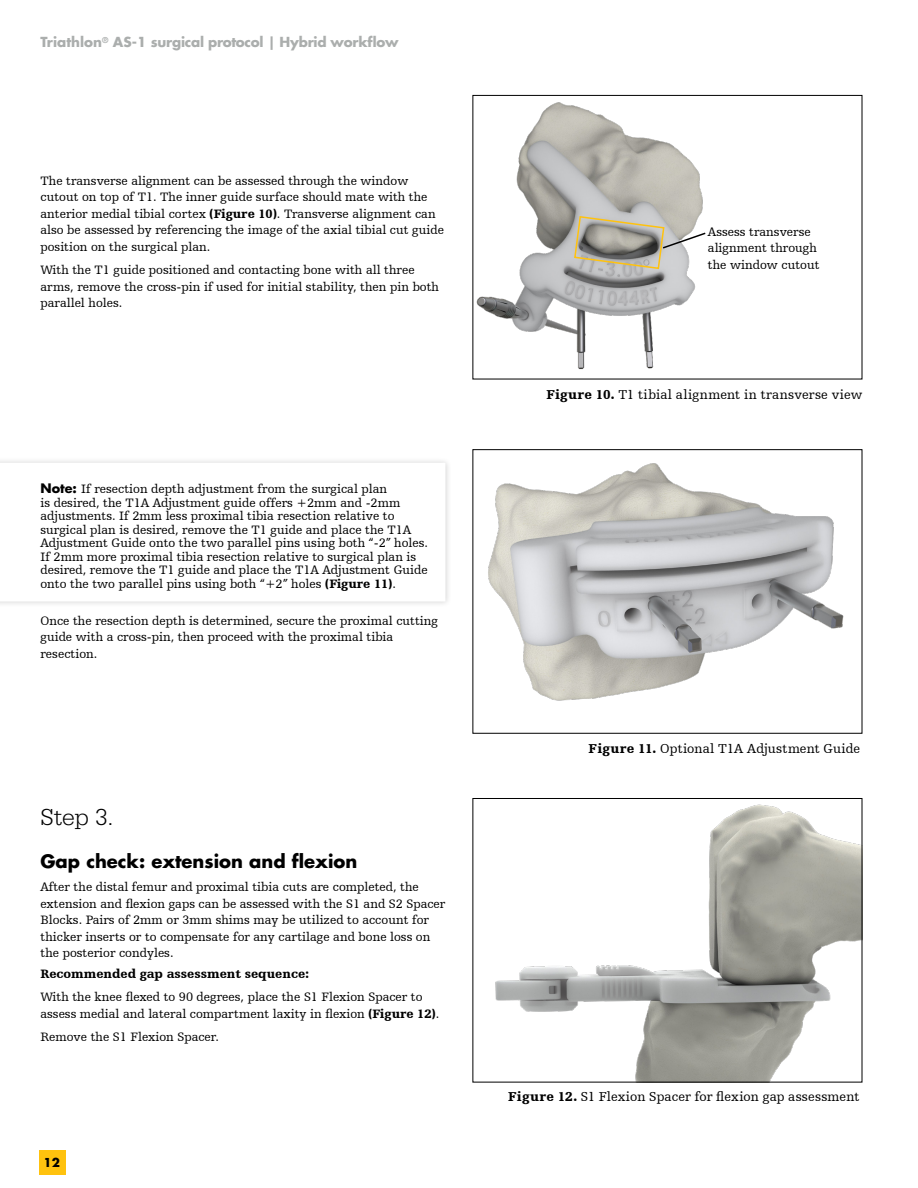
<style>
.page{position:relative;width:918px;height:1188px;background:#fff}
.page>*{position:absolute;margin:0;border:0;box-sizing:border-box;transform-origin:0 0}
.t1{font:300 24px "URW Egyptienne TOT";color:#000}
.t2{font:700 18px "Futura For Stryker";color:#000}
.t3{font:13.5px "Humanist Slabserif 712 BT";letter-spacing:.01em;color:#000}
.t4{font:700 13.5px "Futura For Stryker";letter-spacing:-.02em;color:#abaead}
.t5{font:12.75px/16.5px "Humanist Slabserif 712 BT";color:#000}
.t6{font:900 12.75px "Humanist Slabserif 712 BT";color:#000}
.t7{font:700 12px "Futura For Stryker";color:#000}
.s1{font-weight:900}
.s2{font-family:"Futura For Stryker";font-weight:700}
</style>
<div class="page">
<div style="left:40px;top:1151px;width:26px;height:24px;background:#ffc20e"></div>
<img style="left:476px;top:102px;width:227px;height:268px">
<img style="left:488px;top:463px;width:356px;height:238px">
<div style="left:472px;top:449px;width:390px;height:285px;border:1px solid #000"></div>
<img style="left:495px;top:804px;width:365px;height:276px">
<svg style="left:573px;top:215px;width:133px;height:55px;background:#b6b2a8"></svg>
<p class="t4" style="left:40px;top:33px;width:360px">Triathlon<sup>®</sup> AS-1 surgical protocol | Hybrid workflow</p>
<p class="t5" style="left:40px;top:172px;width:405px">The transverse alignment can be assessed through the window cutout on top of T1. The inner guide surface should mate with the anterior medial tibial cortex <span class="s1">(Figure 10)</span>. Transverse alignment can also be assessed by referencing the image of the axial tibial cut guide position on the surgical plan.</p>
<p class="t5" style="left:40px;top:261px;width:400px">With the T1 guide positioned and contacting bone with all three arms, remove the cross-pin if used for initial stability, then pin both parallel holes.</p>
<p class="t5" style="left:40px;top:482px;width:389px;line-height:13.5px"><span class="s2">Note:</span> If resection depth adjustment from the surgical plan<br>is desired, the T1A Adjustment guide offers +2mm and -2mm adjustments. If 2mm less proximal tibia resection relative to surgical plan is desired, remove the T1 guide and place the T1A Adjustment Guide onto the two parallel pins using both “-2” holes.<br>If 2mm more proximal tibia resection relative to surgical plan is desired, remove the T1 guide and place the T1A Adjustment Guide onto the two parallel pins using both “+2” holes <span class="s1">(Figure 11)</span>.</p>
<p class="t5" style="left:40px;top:612px;width:399px">Once the resection depth is determined, secure the proximal cutting guide with a cross-pin, then proceed with the proximal tibia resection.</p>
<h1 class="t1" style="left:40px;top:803px;width:74px">Step 3.</h1>
<h2 class="t2" style="left:40px;top:849px;width:318px">Gap check: extension and flexion</h2>
<p class="t5" style="left:40px;top:878px;width:406px">After the distal femur and proximal tibia cuts are completed, the extension and flexion gaps can be assessed with the S1 and S2 Spacer Blocks. Pairs of 2mm or 3mm shims may be utilized to account for thicker inserts or to compensate for any cartilage and bone loss on the posterior condyles.</p>
<p class="t6" style="left:40px;top:966px;width:270px">Recommended gap assessment sequence:</p>
<p class="t5" style="left:40px;top:989px;width:400px">With the knee flexed to 90 degrees, place the S1 Flexion Spacer to assess medial and lateral compartment laxity in flexion <span class="s1">(Figure 12)</span>.</p>
<p class="t5" style="left:40px;top:1028px;width:180px">Remove the S1 Flexion Spacer.</p>
<p class="t7" style="left:44px;top:1155px;width:18px">12</p>
<p class="t5" style="left:708px;top:223px;width:113px">Assess transverse alignment through the window cutout</p>
<p class="t3" style="left:546px;top:386px;width:318px"><span class="s1">Figure 10.</span> T1 tibial alignment in transverse view</p>
<p class="t3" style="left:589px;top:740px;width:273px"><span class="s1">Figure 11.</span> Optional T1A Adjustment Guide</p>
<p class="t3" style="left:508px;top:1088px;width:353px"><span class="s1">Figure 12.</span> S1 Flexion Spacer for flexion gap assessment</p>
</div>
